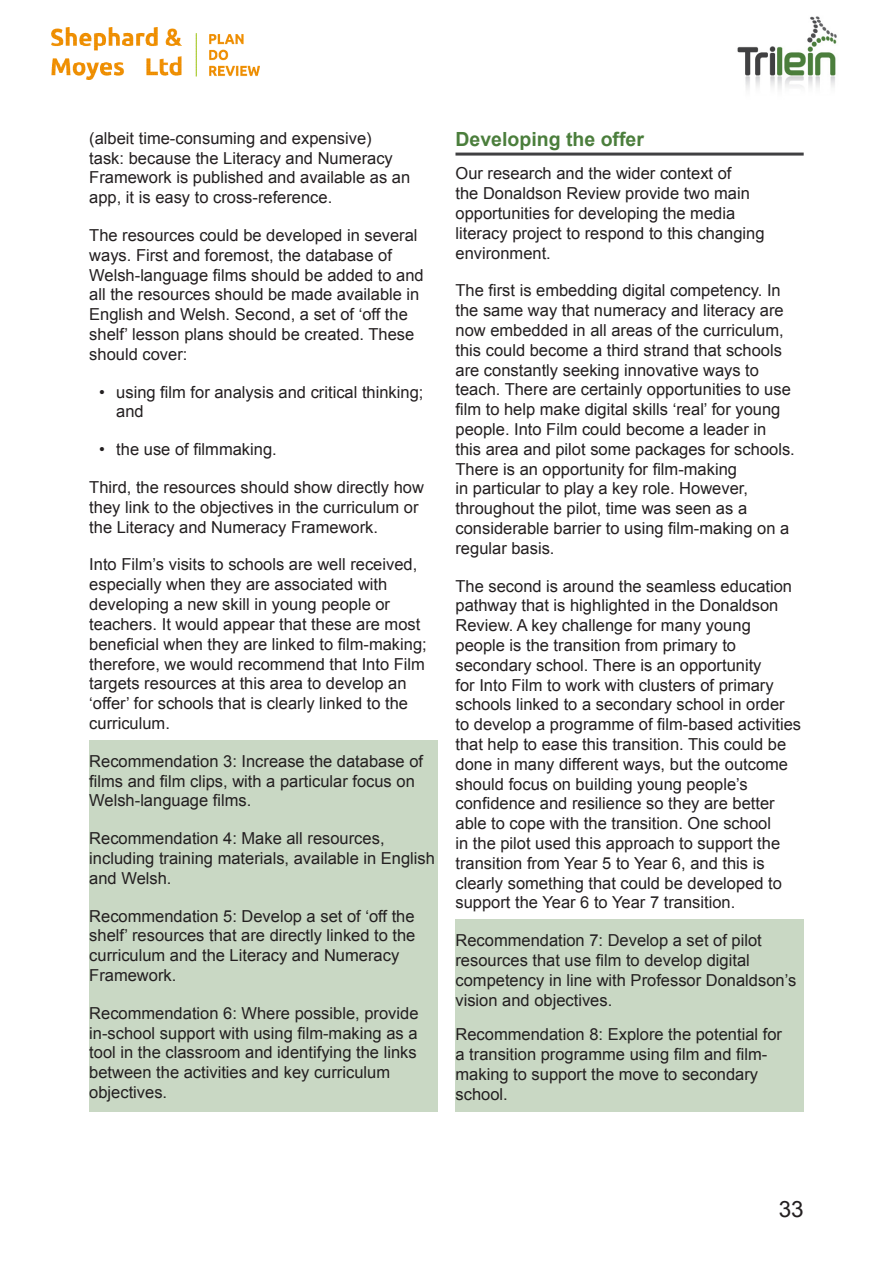
<style>
.page{position:relative;width:893px;height:1263px;background:#fff}
.page>*{position:absolute;margin:0;border:0;box-sizing:border-box;transform-origin:0 0}
.t1{font:22.5px "Arial";color:#231f20}
.Heading_3{font:700 19.5px "Arial";color:#4b7e3c}
.Text{font:16.5px/19.8px "Arial";color:#231f20}
.Normal_for_this{font:16.5px/19.8px "Arial";color:#231f20}
</style>
<div class="page">
<div style="left:455px;top:920px;width:349px;height:192px;background:#c9d8c4"></div>
<div style="left:89px;top:741px;width:348px;height:371px;background:#c9d8c4"></div>
<img style="left:737px;top:16px;width:100px;height:74px">
<img style="left:52px;top:27px;width:207px;height:52px">
<hr style="left:455px;top:153px;width:349px;height:3px;background:#404042">
<p class="Text" style="left:89px;top:128px;width:322px">(albeit time-consuming and expensive) task: because the Literacy and Numeracy Framework is published and available as an app, it is easy to cross-reference.</p>
<p class="Text" style="left:89px;top:226px;width:336px">The resources could be developed in several ways. First and foremost, the database of Welsh-language films should be added to and all the resources should be made available in English and Welsh. Second, a set of ‘off the shelf’ lesson plans should be created. These should cover:</p>
<p class="Text" style="left:116px;top:382px;width:309px;text-indent:-17px">• using film for analysis and critical thinking; and</p>
<p class="Text" style="left:99px;top:440px;width:179px">• the use of filmmaking.</p>
<p class="Normal_for_this" style="left:89px;top:478px;width:336px">Third, the resources should show directly how they link to the objectives in the curriculum or the Literacy and Numeracy Framework.</p>
<p class="Text" style="left:89px;top:555px;width:339px">Into Film’s visits to schools are well received, especially when they are associated with developing a new skill in young people or teachers. It would appear that these are most beneficial when they are linked to film-making; therefore, we would recommend that Into Film targets resources at this area to develop an ‘offer’ for schools that is clearly linked to the curriculum.</p>
<p class="Text" style="left:89px;top:751px;width:335px">Recommendation 3: Increase the database of films and film clips, with a particular focus on<br>Welsh-language films.</p>
<p class="Text" style="left:89px;top:829px;width:347px">Recommendation 4: Make all resources, including training materials, available in English and Welsh.</p>
<p class="Text" style="left:89px;top:906px;width:328px">Recommendation 5: Develop a set of ‘off the shelf’ resources that are directly linked to the curriculum and the Literacy and Numeracy Framework.</p>
<p class="Text" style="left:89px;top:1003px;width:331px">Recommendation 6: Where possible, provide in-school support with using film-making as a tool in the classroom and identifying the links between the activities and key curriculum objectives.</p>
<p class="Heading_3" style="left:455px;top:126px;width:190px">Developing the offer</p>
<p class="Text" style="left:455px;top:164px;width:311px">Our research and the wider context of<br>the Donaldson Review provide two main opportunities for developing the media literacy project to respond to this changing environment.</p>
<p class="Text" style="left:455px;top:281px;width:341px">The first is embedding digital competency. In the same way that numeracy and literacy are now embedded in all areas of the curriculum, this could become a third strand that schools are constantly seeking innovative ways to teach. There are certainly opportunities to use film to help make digital skills ‘real’ for young people. Into Film could become a leader in this area and pilot some packages for schools.<br>There is an opportunity for film-making<br>in particular to play a key role. However, throughout the pilot, time was seen as a considerable barrier to using film-making on a regular basis.</p>
<p class="Text" style="left:455px;top:576px;width:347px">The second is around the seamless education pathway that is highlighted in the Donaldson Review. A key challenge for many young people is the transition from primary to secondary school. There is an opportunity<br>for Into Film to work with clusters of primary schools linked to a secondary school in order to develop a programme of film-based activities that help to ease this transition. This could be done in many different ways, but the outcome should focus on building young people’s confidence and resilience so they are better able to cope with the transition. One school<br>in the pilot used this approach to support the transition from Year 5 to Year 6, and this is clearly something that could be developed to support the Year 6 to Year 7 transition.</p>
<p class="Text" style="left:455px;top:931px;width:342px">Recommendation 7: Develop a set of pilot resources that use film to develop digital competency in line with Professor Donaldson’s vision and objectives.</p>
<p class="Text" style="left:455px;top:1025px;width:328px">Recommendation 8: Explore the potential for a transition programme using film and film&shy;making to support the move to secondary school.</p>
<p class="t1" style="left:779px;top:1194px;width:27px">33</p>
</div>
